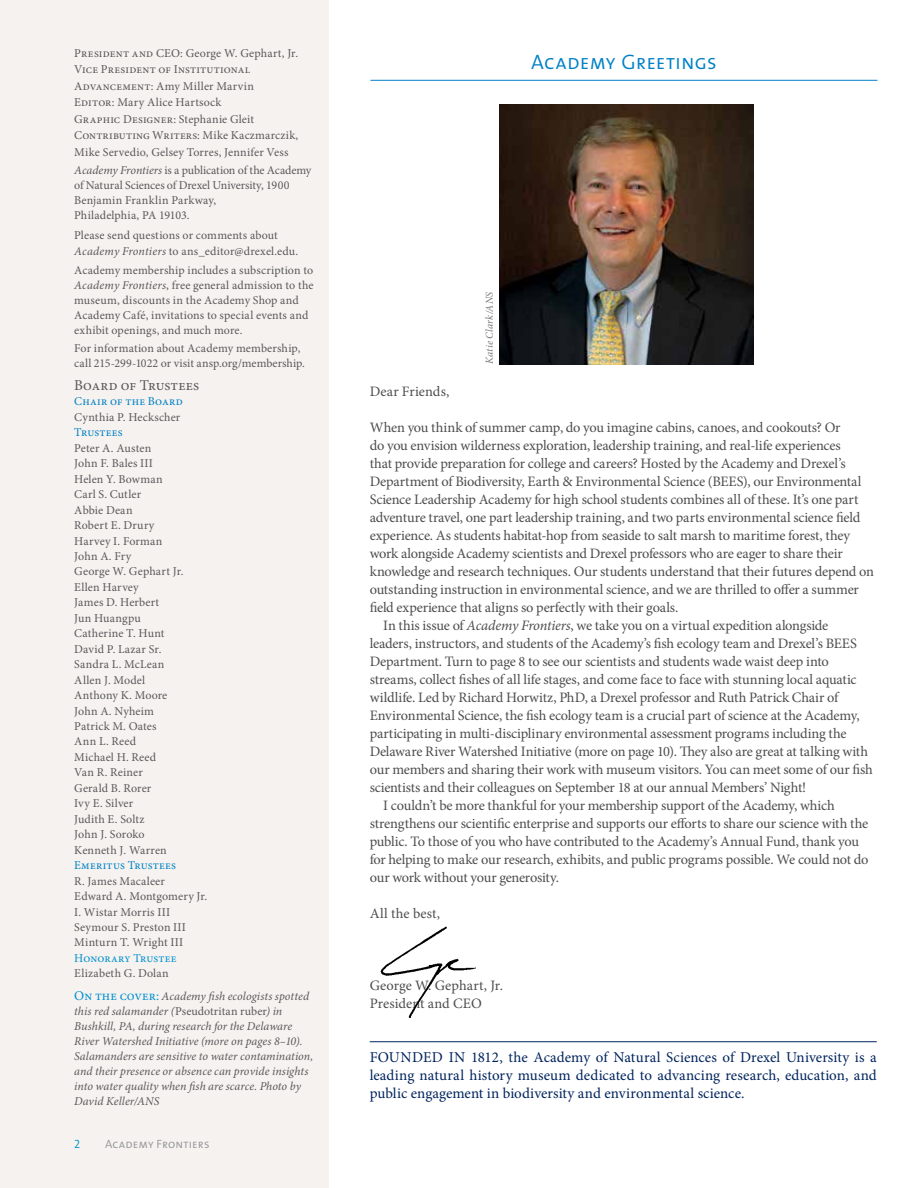
<style>
.page{position:relative;width:918px;height:1188px;background:#fff}
.page>*{position:absolute;margin:0;border:0;box-sizing:border-box;transform-origin:0 0}
.t1{font:21px "The Sans Semi Light Caps";letter-spacing:.005em;color:#0081c6}
.t2{font:15px/18px "Minion Pro";letter-spacing:-.005em;color:#00245d;text-align:justify}
.t3{font:15px "Minion Pro";letter-spacing:.005em;color:#58595b}
.t4{font:14.4px "Minion Pro";letter-spacing:-.01em;color:#4d4d4f}
.t5{font:14.4px/18px "Minion Pro";letter-spacing:.01em;color:#4d4d4f}
.t6{font:12px/15.5px "Minion Pro";letter-spacing:.01em;color:#58595b}
.t7{font:italic 12px/15px "Minion Pro";color:#58595b}
.t8{font:12px "Minion Pro";letter-spacing:.015em;color:#0081c6}
.t9{font:12px "The Sans Semi Light Caps";letter-spacing:.015em;color:#939598}
.t10{font:12px "Minion Pro";letter-spacing:.005em;color:#0091cf}
.t11{font:12px "The Sans Semi Light Caps";color:#0091cf}
.t12{font:italic 10.5px "Minion Pro";color:#77787b}
.s1{font-style:italic}
.s2{font-style:normal}
.s3{font-style:normal;font-size:13.5px;color:#0091cf}
</style>
<div class="page">
<div style="left:0;top:0;width:328px;height:1188px;background:#f6f2ef"></div>
<hr style="left:370px;top:80px;width:508px;height:1px;background:#0081c6">
<img style="left:499px;top:104px;width:254px;height:260px">
<hr style="left:370px;top:1041px;width:507px;height:1px;background:#00245d">
<img style="left:380px;top:926px;width:96px;height:92px">
<p class="t6" style="left:74px;top:45px;width:225px;line-height:16.5px">President and CEO: George W. Gephart, Jr.<br>Vice President of Institutional Advancement: Amy Miller Marvin<br>Editor: Mary Alice Hartsock<br>Graphic Designer: Stephanie Gleit Contributing Writers: Mike Kaczmarczik, Mike Servedio, Gelsey Torres, Jennifer Vess</p>
<p class="t6" style="left:74px;top:163px;width:239px;line-height:15px"><span class="s1">Academy Frontiers</span> is a publication of the Academy of Natural Sciences of Drexel University, 1900<br>Benjamin Franklin Parkway,<br>Philadelphia, PA 19103.</p>
<p class="t6" style="left:74px;top:227px;width:226px;line-height:16.5px">Please send questions or comments about<br><span class="s1">Academy Frontiers</span> to ans_editor@drexel.edu.</p>
<p class="t6" style="left:74px;top:262px;width:241px;line-height:15px">Academy membership includes a subscription to <span class="s1">Academy Frontiers</span>, free general admission to the museum, discounts in the Academy Shop and Academy Café, invitations to special events and exhibit openings, and much more.</p>
<p class="t6" style="left:74px;top:340px;width:232px;line-height:15px">For information about Academy membership, call 215-299-1022 or visit ansp.org/membership.</p>
<p class="t3" style="left:74px;top:375px;width:127px">Board of Trustees</p>
<p class="t8" style="left:74px;top:394px;width:110px">Chair of the Board</p>
<p class="t6" style="left:74px;top:409px;width:108px">Cynthia P. Heckscher</p>
<p class="t8" style="left:74px;top:425px;width:50px">Trustees</p>
<p class="t6" style="left:74px;top:440px;width:111px">Peter A. Austen<br>John F. Bales III<br>Helen Y. Bowman<br>Carl S. Cutler<br>Abbie Dean<br>Robert E. Drury<br>Harvey I. Forman<br>John A. Fry<br>George W. Gephart Jr.<br>Ellen Harvey<br>James D. Herbert<br>Jun Huangpu<br>Catherine T. Hunt<br>David P. Lazar Sr.<br>Sandra L. McLean<br>Allen J. Model<br>Anthony K. Moore<br>John A. Nyheim<br>Patrick M. Oates<br>Ann L. Reed<br>Michael H. Reed<br>Van R. Reiner<br>Gerald B. Rorer<br>Ivy E. Silver<br>Judith E. Soltz<br>John J. Soroko<br>Kenneth J. Warren</p>
<p class="t8" style="left:74px;top:857px;width:103px">Emeritus Trustees</p>
<p class="t6" style="left:74px;top:873px;width:135px">R. James Macaleer<br>Edward A. Montgomery Jr.<br>I. Wistar Morris III<br>Seymour S. Preston III<br>Minturn T. Wright III</p>
<p class="t10" style="left:74px;top:950px;width:104px">Honorary Trustee</p>
<p class="t7" style="left:74px;top:962px;width:237px;line-height:23.1px"><span class="s2">Elizabeth G. Dolan<br></span><span class="s3">On the cover:</span> Academy fish ecologists spotted</p>
<p class="t7" style="left:74px;top:1004px;width:241px">this red salamander (<span class="s2">Pseudotritan ruber</span>) in Bushkill, PA, during research for the Delaware River Watershed Initiative (more on pages 8–10).<br>Salamanders are sensitive to water contamination, and their presence or absence can provide insights into water quality when fish are scarce. Photo by David Keller/ANS</p>
<p class="t11" style="left:74px;top:1134px;width:8px">2</p>
<p class="t9" style="left:105px;top:1134px;width:106px">Academy Frontiers</p>
<h1 class="t1" style="left:531px;top:44px;width:187px">Academy Greetings</h1>
<p class="t12" style="left:482px;top:364px;width:74px;rotate:-90deg">Katie Clark/ANS</p>
<p class="t4" style="left:370px;top:382px;width:81px">Dear Friends,</p>
<p class="t4" style="left:370px;top:418px;width:472px">When you think of summer camp, do you imagine cabins, canoes, and cookouts? Or</p>
<p class="t4" style="left:370px;top:436px;width:473px">do you envision wilderness exploration, leadership training, and real-life experiences</p>
<p class="t4" style="left:370px;top:454px;width:478px">that provide preparation for college and careers? Hosted by the Academy and Drexel’s</p>
<p class="t4" style="left:370px;top:472px;width:493px">Department of Biodiversity, Earth &amp; Environmental Science (BEES), our Environmental</p>
<p class="t4" style="left:370px;top:490px;width:490px">Science Leadership Academy for high school students combines all of these. It’s one part</p>
<p class="t4" style="left:370px;top:508px;width:492px">adventure travel, one part leadership training, and two parts environmental science field</p>
<p class="t4" style="left:370px;top:526px;width:482px">experience. As students habitat-hop from seaside to salt marsh to maritime forest, they</p>
<p class="t4" style="left:370px;top:544px;width:475px">work alongside Academy scientists and Drexel professors who are eager to share their</p>
<p class="t4" style="left:370px;top:562px;width:506px">knowledge and research techniques. Our students understand that their futures depend on</p>
<p class="t4" style="left:370px;top:580px;width:491px">outstanding instruction in environmental science, and we are thrilled to offer a summer</p>
<p class="t4" style="left:370px;top:598px;width:310px">field experience that aligns so perfectly with their goals.</p>
<p class="t4" style="left:383px;top:616px;width:447px">In this issue of <span class="s1">Academy Frontiers</span>, we take you on a virtual expedition alongside</p>
<p class="t4" style="left:370px;top:634px;width:489px">leaders, instructors, and students of the Academy’s fish ecology team and Drexel’s BEES</p>
<p class="t4" style="left:370px;top:652px;width:461px">Department. Turn to page 8 to see our scientists and students wade waist deep into</p>
<p class="t4" style="left:370px;top:670px;width:488px">streams, collect fishes of all life stages, and come face to face with stunning local aquatic</p>
<p class="t4" style="left:370px;top:688px;width:472px">wildlife. Led by Richard Horwitz, PhD, a Drexel professor and Ruth Patrick Chair of</p>
<p class="t4" style="left:370px;top:706px;width:491px">Environmental Science, the fish ecology team is a crucial part of science at the Academy,</p>
<p class="t4" style="left:370px;top:724px;width:478px">participating in multi-disciplinary environmental assessment programs including the</p>
<p class="t4" style="left:370px;top:742px;width:500px">Delaware River Watershed Initiative (more on page 10). They also are great at talking with</p>
<p class="t4" style="left:370px;top:760px;width:505px">our members and sharing their work with museum visitors. You can meet some of our fish</p>
<p class="t4" style="left:370px;top:778px;width:438px">scientists and their colleagues on September 18 at our annual Members’ Night!</p>
<p class="t4" style="left:383px;top:796px;width:453px">I couldn’t be more thankful for your membership support of the Academy, which</p>
<p class="t4" style="left:370px;top:814px;width:500px">strengthens our scientific enterprise and supports our efforts to share our science with the</p>
<p class="t4" style="left:370px;top:832px;width:491px">public. To those of you who have contributed to the Academy’s Annual Fund, thank you</p>
<p class="t4" style="left:370px;top:850px;width:500px">for helping to make our research, exhibits, and public programs possible. We could not do</p>
<p class="t4" style="left:370px;top:868px;width:191px">our work without your generosity.</p>
<p class="t4" style="left:370px;top:904px;width:72px">All the best,</p>
<p class="t5" style="left:370px;top:976px;width:135px">George W. Gephart, Jr.<br>President and CEO</p>
<p class="t2" style="left:370px;top:1049px;width:509px">FOUNDED IN 1812, the Academy of Natural Sciences of Drexel University is a leading natural history museum dedicated to advancing research, education, and public engagement in biodiversity and environmental science.</p>
</div>
